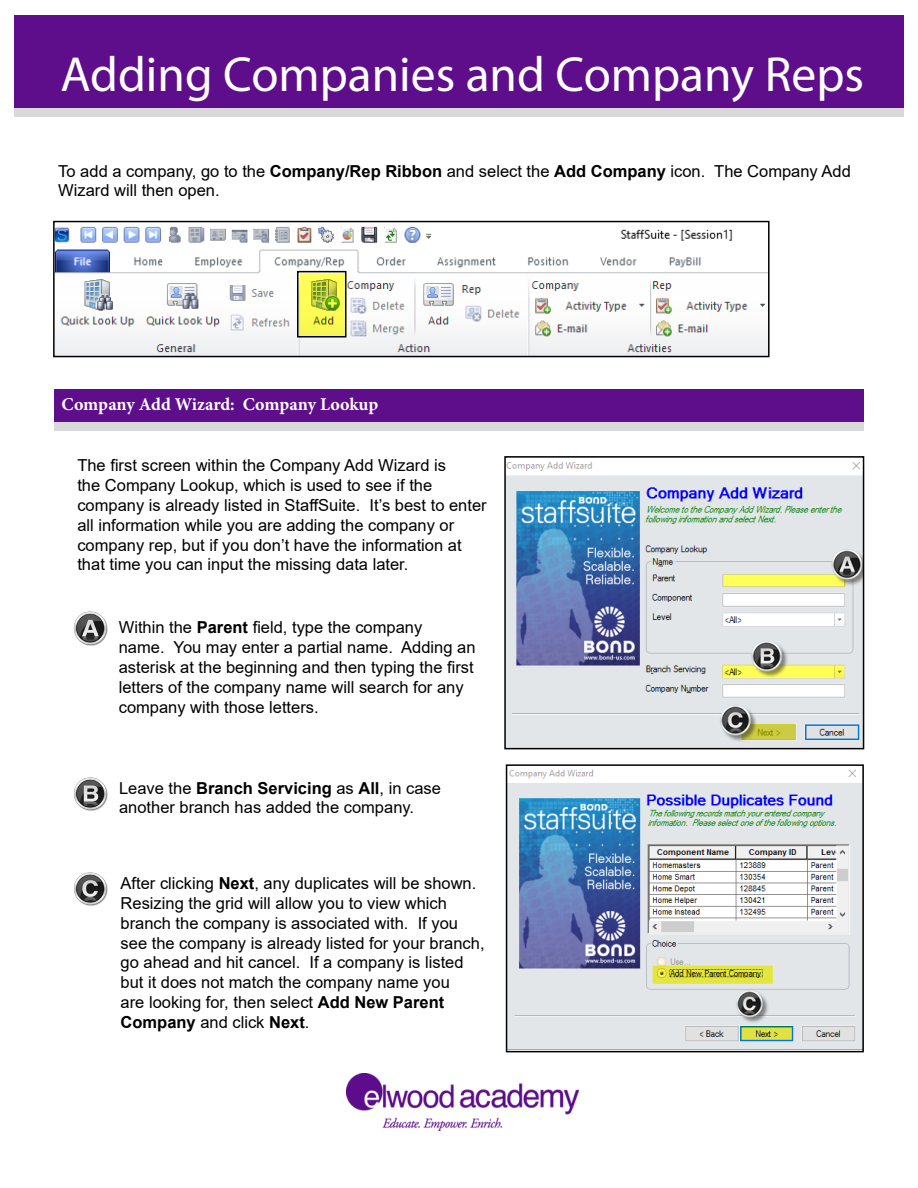
<style>
.page{position:relative;width:918px;height:1188px;background:#fff}
.page>*{position:absolute;margin:0;border:0;box-sizing:border-box;transform-origin:0 0}
.t1{font:49.5px "Myriad Pro";color:#fff}
.t2{font:700 18px "Minion Pro";letter-spacing:-.005em;color:#fff}
.t3{font:16.5px/19.8px "Arial";color:#000}
.s1{font-weight:700}
</style>
<div class="page">
<div style="left:14px;top:15px;width:890px;height:93px;background:#5e0d8b"></div>
<div style="left:14px;top:108px;width:890px;height:9px;background:#dad9d9"></div>
<img style="left:346px;top:1074px;width:232px;height:56px">
<img style="left:56px;top:226px;width:711px;height:128px">
<div style="left:53px;top:221px;width:717px;height:136px;border:2px solid #000"></div>
<img style="left:507px;top:462px;width:354px;height:284px">
<div style="left:504px;top:456px;width:360px;height:293px;border:2px solid #000"></div>
<img style="left:74px;top:611px;width:34px;height:35px">
<img style="left:74px;top:777px;width:34px;height:34px">
<img style="left:74px;top:872px;width:34px;height:34px">
<img style="left:509px;top:769px;width:352px;height:280px">
<div style="left:506px;top:764px;width:358px;height:288px;border:2px solid #000"></div>
<div style="left:55px;top:390px;width:809px;height:32px;background:#5e0d8b"></div>
<div style="left:54px;top:422px;width:810px;height:9px;background:#dad9d9"></div>
<div style="left:297px;top:271px;width:49px;height:67px;border:2px solid #000"></div>
<h1 class="t1" style="left:60px;top:44px;width:805px">Adding Companies and Company Reps</h1>
<p class="t3" style="left:58px;top:161px;width:794px">To add a company, go to the <span class="s1">Company/Rep Ribbon</span> and select the <span class="s1">Add Company</span> icon. The Company Add<br>Wizard will then open.</p>
<p class="t2" style="left:62px;top:391px;width:318px">Company Add Wizard: Company Lookup</p>
<p class="t3" style="left:77px;top:456px;width:411px">The first screen within the Company Add Wizard is<br>the Company Lookup, which is used to see if the company is already listed in StaffSuite. It’s best to enter all information while you are adding the company or company rep, but if you don’t have the information at that time you can input the missing data later.</p>
<p class="t3" style="left:119px;top:618px;width:358px">Within the <span class="s1">Parent</span> field, type the company<br>name. You may enter a partial name. Adding an asterisk at the beginning and then typing the first letters of the company name will search for any company with those letters.</p>
<p class="t3" style="left:119px;top:778px;width:323px">Leave the <span class="s1">Branch Servicing</span> as <span class="s1">All</span>, in case another branch has added the company.</p>
<p class="t3" style="left:121px;top:873px;width:366px">After clicking <span class="s1">Next</span>, any duplicates will be shown.<br>Resizing the grid will allow you to view which branch the company is associated with. If you see the company is already listed for your branch, go ahead and hit cancel. If a company is listed but it does not match the company name you<br>are looking for, then select <span class="s1">Add New Parent Company</span> and click <span class="s1">Next</span>.</p>
</div>
